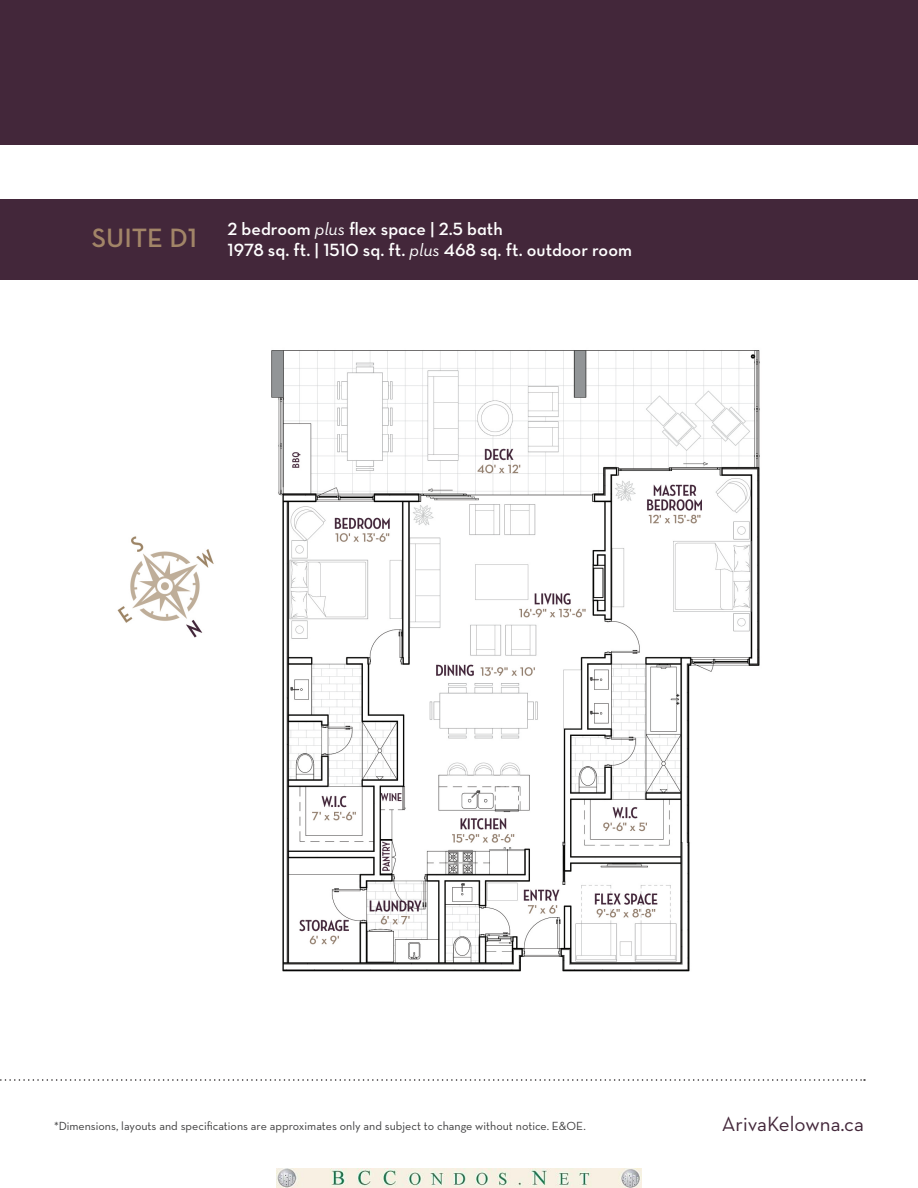
<style>
.page{position:relative;width:918px;height:1188px;background:#fff}
.page>*{position:absolute;margin:0;border:0;box-sizing:border-box;transform-origin:0 0}
.t1{font:27px "Neutra Text Demi Alt";color:#a28568}
.t2{font:21px "Neutra Text";color:#43273a}
.t3{font:18px "Neutra Text Demi Alt";color:#fff}
.t4{font:12px "Neutra Text";color:#3e3e3f}
.s1{font-family:"Neutra Text";font-style:italic}
</style>
<div class="page">
<svg style="left:0;top:1079px;width:865px;height:2px"></svg>
<img style="left:117px;top:350px;width:643px;height:622px">
<div style="left:0;top:199px;width:918px;height:81px;background:#43273a"></div>
<div style="left:0;top:0;width:918px;height:145px;background:#43273a"></div>
<img style="left:277px;top:1168px;width:365px;height:20px">
<p class="t1" style="left:92px;top:222px;width:107px">SUITE D1</p>
<p class="t3" style="left:228px;top:218px;width:277px">2 bedroom <span class="s1">plus</span> flex space | 2.5 bath</p>
<p class="t3" style="left:228px;top:239px;width:406px">1978 sq. ft. | 1510 sq. ft. <span class="s1">plus</span> 468 sq. ft. outdoor room</p>
<p class="t4" style="left:54px;top:1118px;width:533px">*Dimensions, layouts and specifications are approximates only and subject to change without notice. E&amp;OE.</p>
<p class="t2" style="left:722px;top:1111px;width:144px">ArivaKelowna.ca</p>
</div>
